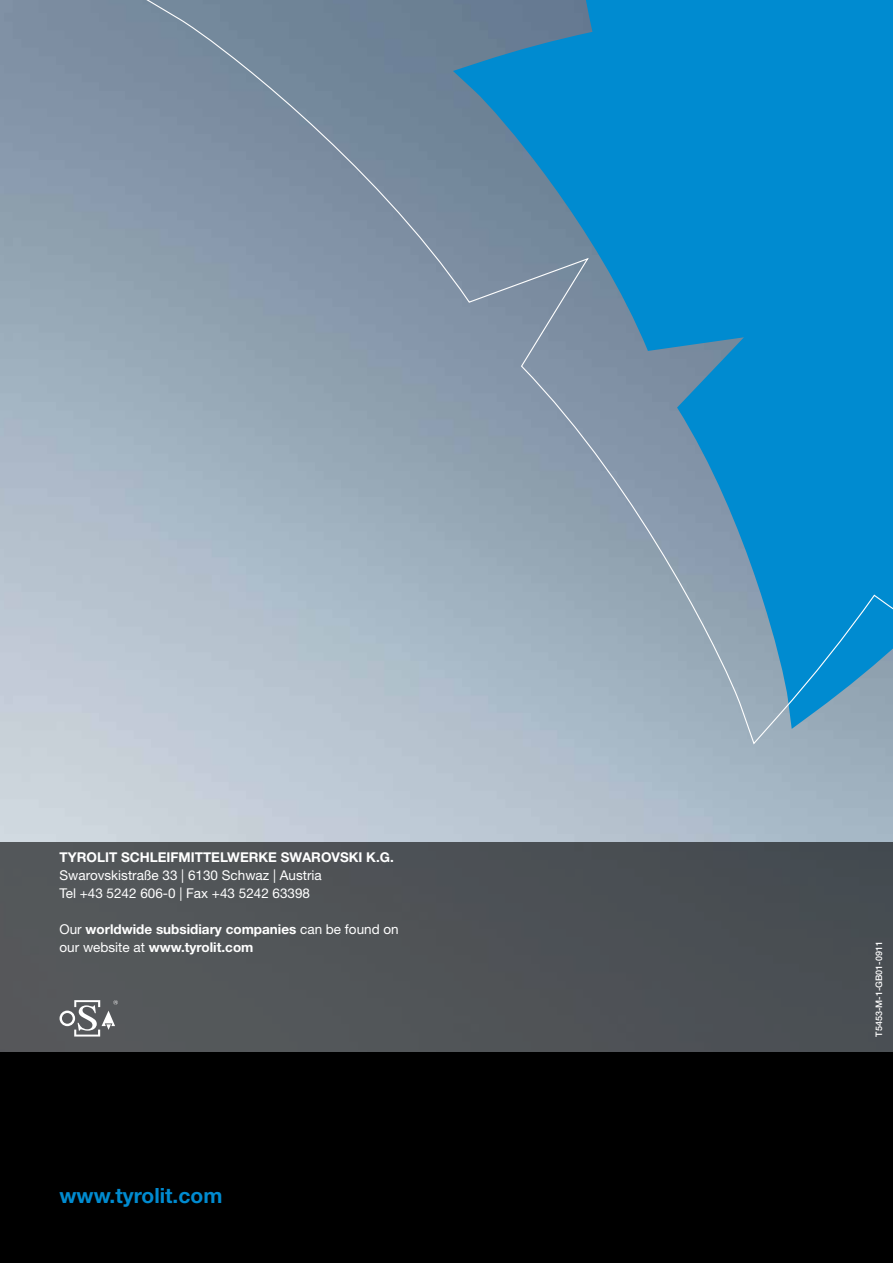
<style>
.page{position:relative;width:893px;height:1263px;background:#fff}
.page>*{position:absolute;margin:0;border:0;box-sizing:border-box;transform-origin:0 0}
.t1{font:700 21px "Helvetica Neue";color:#008bd0}
.t2{font:700 13.5px/18px "Helvetica Neue";color:#fff}
.t3{font:13.5px/18px "Helvetica Neue";color:#fff}
.t4{font:500 9px "Helvetica Neue";color:#fff}
.s1{font-weight:400}
</style>
<div class="page">
<div style="left:0;top:842px;width:893px;height:210px;background:#4f5256"></div>
<div style="left:0;top:1052px;width:893px;height:211px;background:#000"></div>
<svg style="left:60px;top:1000px;width:58px;height:36px"></svg>
<svg style="left:144px;top:0;width:749px;height:745px;background:#649abb"></svg>
<p class="t2" style="left:60px;top:848px;width:80px">TYROLIT Schleifmittel</p>
<p class="t2" style="left:227px;top:848px;width:168px">wer ke SWAROVSKI K.G.</p>
<p class="t3" style="left:60px;top:866px;width:264px">Swarovskistraße 33 | 6130 Schwaz | Austria<br>Tel +43 5242 606-0 | Fax +43 5242 63398</p>
<p class="t2" style="left:60px;top:920px;width:341px"><span class="s1">Our</span> worldwide subsidiary companies <span class="s1">can be found on our website at</span> www.tyrolit.com</p>
<h1 class="t1" style="left:60px;top:1183px;width:164px">www.tyrolit.com</h1>
<p class="t4" style="left:873px;top:1036px;width:97px;rotate:-90deg">T5453-M-1-GB01-0911</p>
</div>
